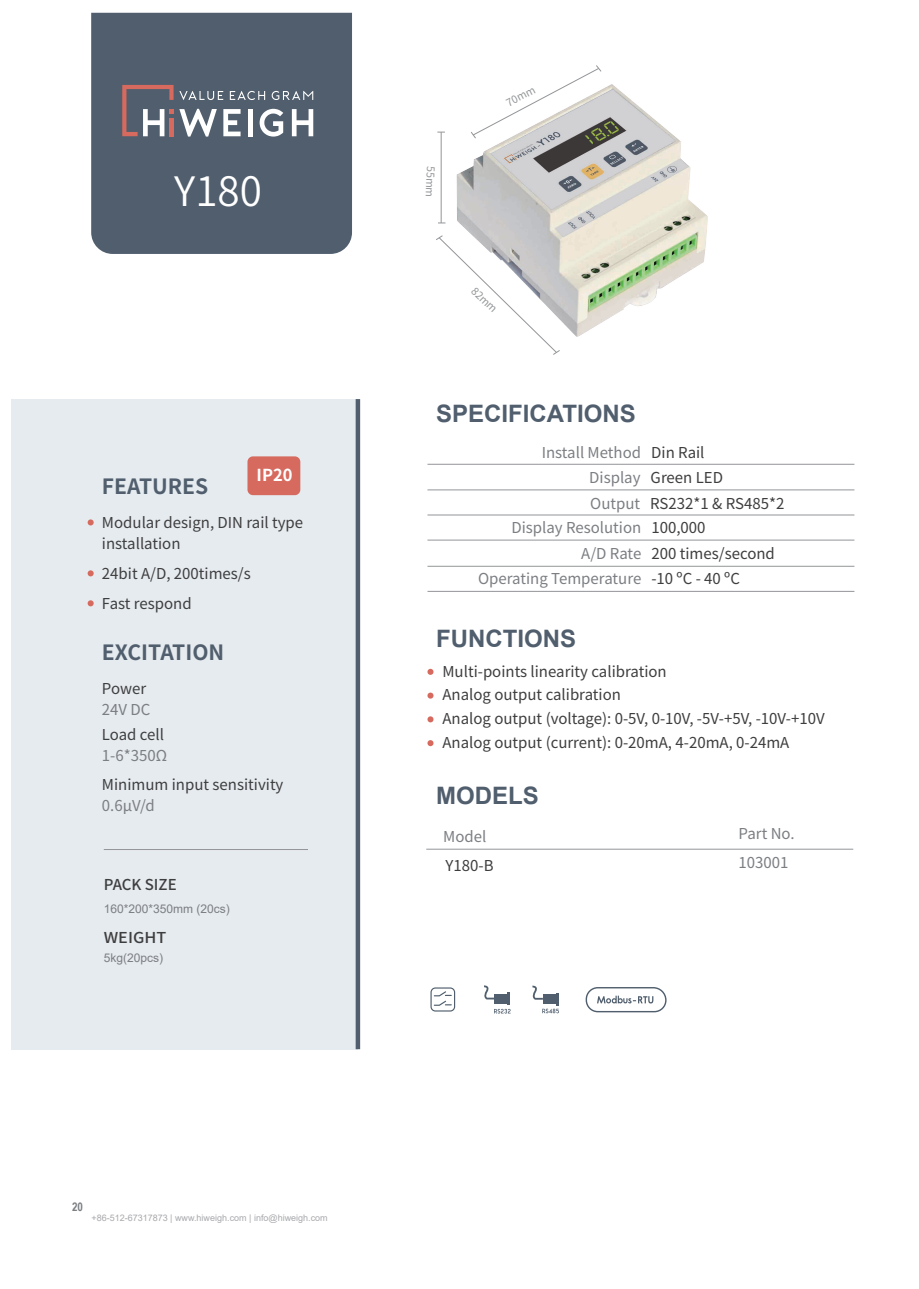
<style>
.page{position:relative;width:919px;height:1289px;background:#fff}
.page>*{position:absolute;margin:0;border:0;box-sizing:border-box;transform-origin:0 0}
.t1{font:40.5px "Source Han Sans CN";color:#fff}
.t2{font:700 24px "Arial";color:#505e6d}
.t3{font:700 21px "Source Han Sans CN";color:#505e6d}
.t4{font:700 16.5px "Source Han Sans CN";color:#fff}
.t5{font:15px/23.5px "Source Han Sans CN";color:#3e3e3f}
.t6{font:15px/25.8px "Source Han Sans CN";color:#7b7e82}
.t7{font:500 15px "Source Han Sans CN";color:#3e3e3f}
.t8{font:500 15px "Source Han Sans CN";color:#3e3e3f;scale:1.08 1}
.t9{font:12px "Arial";color:#7b7e82}
.t10{font:700 12px "Arial Narrow";color:#7b7e82}
.t11{font:10.5px "Source Han Sans CN";color:#939598}
.t12{font:9px "Arial";color:#a8a9ad}
.s1{color:#3e3e3f}
.s2{color:#7b7e82}
</style>
<div class="page">
<div style="left:12px;top:399px;width:346px;height:650px;background:#e6ebef"></div>
<div style="left:91px;top:13px;width:261px;height:241px;background:#505e6d"></div>
<svg style="left:179px;top:91px;width:44px;height:9px"></svg>
<svg style="left:230px;top:91px;width:35px;height:9px"></svg>
<svg style="left:272px;top:91px;width:41px;height:9px"></svg>
<svg style="left:179px;top:109px;width:38px;height:28px"></svg>
<svg style="left:223px;top:109px;width:17px;height:27px"></svg>
<div style="left:248px;top:109px;width:5px;height:27px;background:#fff"></div>
<svg style="left:259px;top:109px;width:24px;height:28px"></svg>
<svg style="left:292px;top:109px;width:21px;height:27px"></svg>
<svg style="left:122px;top:85px;width:51px;height:51px;background:#82737b"></svg>
<svg style="left:484px;top:985px;width:26px;height:28px"></svg>
<div style="left:355px;top:399px;width:5px;height:650px;background:#505e6d"></div>
<hr style="left:427px;top:464px;width:427px;height:1px;background:#939598">
<hr style="left:427px;top:489px;width:427px;height:1px;background:#939598">
<hr style="left:427px;top:514px;width:427px;height:1px;background:#939598">
<hr style="left:427px;top:539px;width:427px;height:1px;background:#939598">
<hr style="left:427px;top:566px;width:427px;height:1px;background:#939598">
<hr style="left:427px;top:591px;width:427px;height:1px;background:#939598">
<hr style="left:426px;top:848px;width:427px;height:1px;background:#939598">
<svg style="left:88px;top:519px;width:6px;height:6px"></svg>
<svg style="left:88px;top:570px;width:6px;height:6px"></svg>
<svg style="left:88px;top:600px;width:6px;height:6px"></svg>
<div style="left:427px;top:668px;width:6px;height:7px;background:#d66a5e;border-radius:50%"></div>
<svg style="left:427px;top:692px;width:6px;height:6px"></svg>
<svg style="left:427px;top:716px;width:6px;height:6px"></svg>
<svg style="left:427px;top:740px;width:6px;height:6px"></svg>
<div style="left:247px;top:456px;width:53px;height:39px;background:#d66a5e;border-radius:5px"></div>
<svg style="left:585px;top:987px;width:81px;height:25px"></svg>
<svg style="left:430px;top:987px;width:25px;height:24px"></svg>
<svg style="left:532px;top:985px;width:27px;height:28px"></svg>
<hr style="left:441px;top:132px;width:1px;height:91px;background:#939598">
<hr style="left:104px;top:849px;width:204px;height:1px;background:#939598">
<img style="left:444px;top:74px;width:264px;height:277px">
<h1 class="t1" style="left:174px;top:169px;width:89px">Y180</h1>
<h3 class="t3" style="left:102px;top:474px;width:108px">FEATURES</h3>
<p class="t4" style="left:256px;top:466px;width:37px">IP20</p>
<p class="t5" style="left:102px;top:512px;width:203px;line-height:21px">Modular design, DIN rail type installation</p>
<p class="t5" style="left:102px;top:558px;width:150px;line-height:30px">24bit A/D, 200times/s<br>Fast respond</p>
<h3 class="t3" style="left:102px;top:640px;width:124px">EXCITATION</h3>
<p class="t5" style="left:102px;top:677px;width:46px">Power</p>
<p class="t6" style="left:102px;top:696px;width:50px">24V DC</p>
<p class="t5" style="left:102px;top:723px;width:64px">Load cell</p>
<p class="t6" style="left:102px;top:743px;width:67px">1-6*350Ω</p>
<p class="t5" style="left:102px;top:772px;width:183px">Minimum input sensitivity</p>
<p class="t6" style="left:102px;top:792px;width:54px">0.6μV/d</p>
<p class="t7" style="left:104px;top:875px;width:74px">PACK SIZE</p>
<p class="t9" style="left:104px;top:901px;width:128px">160*200*350mm (20cs)</p>
<p class="t8" style="left:104px;top:928px;width:59px">WEIGHT</p>
<p class="t9" style="left:104px;top:949px;width:61px">5kg(20pcs)</p>
<p class="t10" style="left:72px;top:1197px;width:12px">20</p>
<p class="t12" style="left:91px;top:1211px;width:238px">+86-512-67317873 | www.hiweigh.com | info@hiweigh.com</p>
<p class="t11" style="left:437px;top:166px;width:33px;rotate:92deg">55mm</p>
<p class="t11" style="left:504px;top:98px;width:33px;rotate:-28deg">70mm</p>
<p class="t11" style="left:477px;top:284px;width:33px;rotate:44deg">82mm</p>
<h2 class="t2" style="left:436px;top:397px;width:201px">SPECIFICATIONS</h2>
<p class="t6" style="left:589px;top:439px;width:135px;text-indent:-48px">Install Method <span class="s1">Din Rail<br></span>Display <span class="s1">Green LED</span></p>
<p class="t6" style="left:511px;top:515px;width:196px">Display Resolution <span class="s1">100,000</span></p>
<p class="t5" style="left:581px;top:541px;width:195px"><span class="s2">A/D Rate</span> 200 times/second</p>
<p class="t6" style="left:478px;top:566px;width:263px">Operating Temperature <span class="s1">-10 ºC - 40 ºC</span></p>
<p class="t5" style="left:590px;top:492px;width:196px"><span class="s2">Output</span> RS232*1 &amp; RS485*2</p>
<h2 class="t2" style="left:436px;top:621px;width:141px">FUNCTIONS</h2>
<p class="t5" style="left:442px;top:659px;width:384px">Multi-points linearity calibration<br>Analog output calibration<br>Analog output (voltage): 0-5V, 0-10V, -5V-+5V, -10V-+10V</p>
<p class="t5" style="left:442px;top:730px;width:348px">Analog output (current): 0-20mA, 4-20mA, 0-24mA</p>
<h2 class="t2" style="left:436px;top:778px;width:104px">MODELS</h2>
<p class="t6" style="left:443px;top:823px;width:45px">Model</p>
<p class="t6" style="left:738px;top:820px;width:57px">Part No.</p>
<p class="t5" style="left:445px;top:853px;width:49px">Y180-B</p>
<p class="t6" style="left:738px;top:849px;width:51px">103001</p>
</div>
